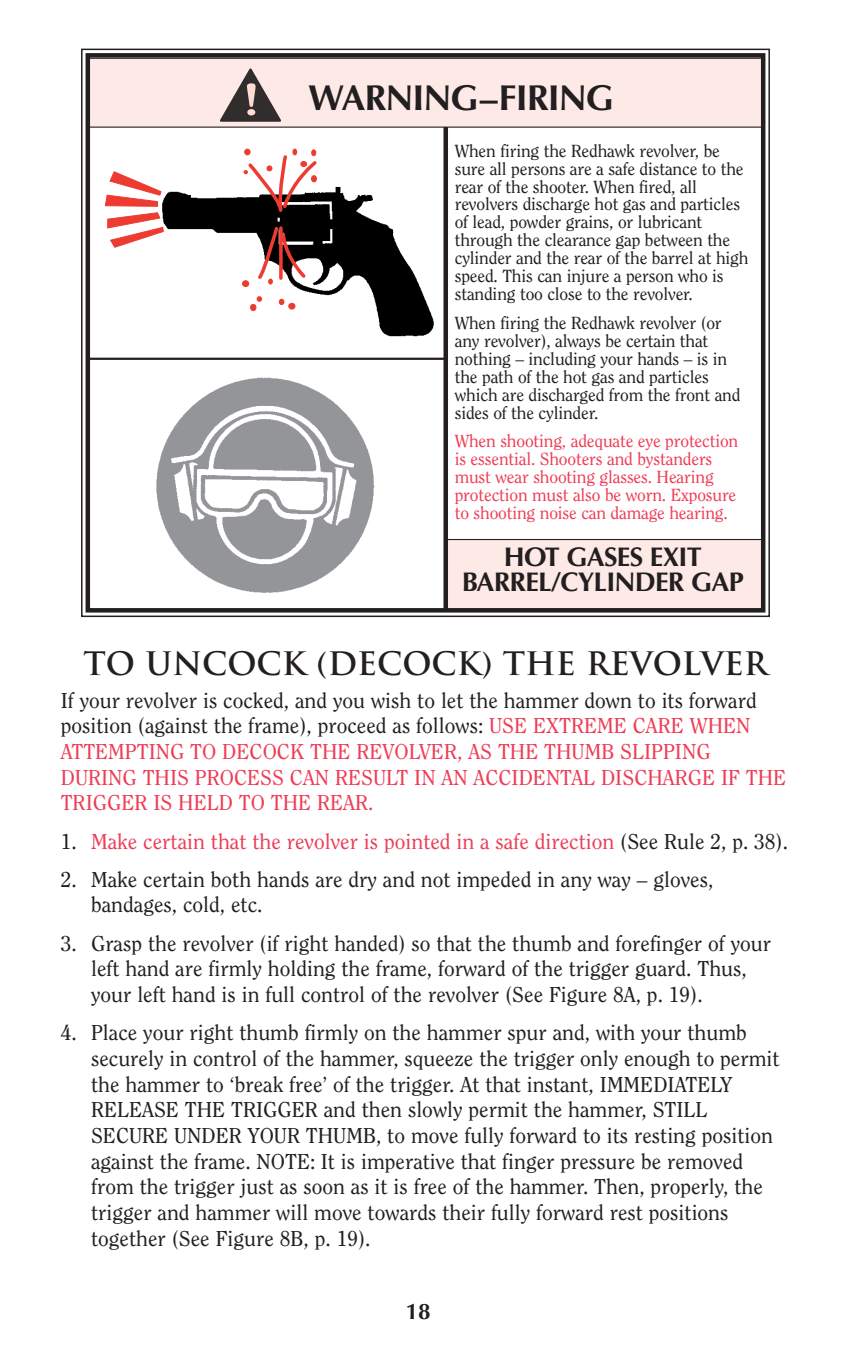
<style>
.page{position:relative;width:851px;height:1357px;background:#fff}
.page>*{position:absolute;margin:0;border:0;box-sizing:border-box;transform-origin:0 0}
.t1{font:700 36px "Optima";letter-spacing:-.03em;color:#231f20}
.t2{font:700 31.5px "Trajan Pro";color:#231f20}
.t3{font:700 27px/24.8px "Optima";letter-spacing:-.03em;color:#231f20;text-align:center}
.t4{font:700 22.5px "Optima";color:#231f20}
.t5{font:21.38px/25.7px "Clearface";color:#231f20}
.t6{font:21.38px/25.7px "Clearface";color:#ee3d56}
.t7{font:17.55px/18px "Clearface";letter-spacing:-.01em;color:#231f20}
.t8{font:17.55px/18px "Clearface";letter-spacing:-.01em;color:#ee3d56}
.s1{color:#231f20}
</style>
<div class="page">
<div style="left:446px;top:539px;width:316px;height:71px;background:#fdeae7"></div>
<div style="left:446px;top:539px;width:317px;height:72px;border:1px solid #231f20"></div>
<div style="left:89px;top:58px;width:673px;height:69px;background:#fdeae7"></div>
<div style="left:88px;top:58px;width:675px;height:70px;border:1px solid #231f20"></div>
<svg style="left:220px;top:68px;width:61px;height:54px"></svg>
<div style="left:443px;top:127px;width:5px;height:483px;background:#231f20"></div>
<img style="left:164px;top:148px;width:270px;height:189px">
<svg style="left:105px;top:171px;width:59px;height:77px"></svg>
<svg style="left:242px;top:281px;width:7px;height:5px"></svg>
<div style="left:242px;top:280px;width:7px;height:7px;border:1px solid #ee3b32;border-radius:50%"></div>
<div style="left:250px;top:304px;width:6px;height:7px;background:#ee3b32;border-radius:50%"></div>
<div style="left:250px;top:304px;width:6px;height:7px;border:1px solid #ee3b32;border-radius:50%"></div>
<svg style="left:257px;top:296px;width:5px;height:6px"></svg>
<svg style="left:279px;top:299px;width:16px;height:10px"></svg>
<div style="left:288px;top:303px;width:7px;height:6px;border:1px solid #ee3b32;border-radius:50%"></div>
<svg style="left:244px;top:149px;width:74px;height:65px"></svg>
<svg style="left:255px;top:225px;width:54px;height:59px"></svg>
<hr style="left:88px;top:358px;width:357px;height:2px;background:#231f20">
<img style="left:156px;top:377px;width:219px;height:216px">
<div style="left:86px;top:53px;width:679px;height:559px;border:4px solid #231f20"></div>
<h1 class="t1" style="left:308px;top:77px;width:307px">WARNING–FIRING</h1>
<p class="t7" style="left:454px;top:142px;width:295px">When firing the Redhawk revolver, be sure all persons are a safe distance to the rear of the shooter. When fired, all revolvers discharge hot gas and particles of lead, powder grains, or lubricant through the clearance gap between the cylinder and the rear of the barrel at high speed. This can injure a person who is standing too close to the revolver.</p>
<p class="t7" style="left:454px;top:314px;width:287px">When firing the Redhawk revolver (or any revolver), always be certain that nothing – including your hands – is in the path of the hot gas and particles which are discharged from the front and sides of the cylinder.</p>
<p class="t8" style="left:454px;top:433px;width:285px">When shooting, adequate eye protection is essential. Shooters and bystanders must wear shooting glasses. Hearing protection must also be worn. Exposure to shooting noise can damage hearing.</p>
<p class="t3" style="left:462px;top:545px;width:283px">HOT GASES EXIT<br>BARREL/CYLINDER GAP</p>
<h2 class="t2" style="left:83px;top:646px;width:685px">TO UNCOCK (DECOCK) THE REVOLVER</h2>
<p class="t6" style="left:61px;top:688px;width:727px"><span class="s1">If your revolver is cocked, and you wish to let the hammer down to its forward position (against the frame), proceed as follows:</span> USE EXTREME CARE WHEN ATTEMPTING TO DECOCK THE REVOLVER, AS THE THUMB SLIPPING DURING THIS PROCESS CAN RESULT IN AN ACCIDENTAL DISCHARGE IF THE TRIGGER IS HELD TO THE REAR.</p>
<p class="t6" style="left:61px;top:829px;width:728px"><span class="s1">1.</span> Make certain that the revolver is pointed in a safe direction <span class="s1">(See Rule 2, p. 38).</span></p>
<p class="t5" style="left:91px;top:868px;width:623px;text-indent:-30px">2. Make certain both hands are dry and not impeded in any way – gloves, bandages, cold, etc.</p>
<p class="t5" style="left:91px;top:932px;width:681px;text-indent:-30px">3. Grasp the revolver (if right handed) so that the thumb and forefinger of your left hand are firmly holding the frame, forward of the trigger guard. Thus, your left hand is in full control of the revolver (See Figure 8A, p. 19).</p>
<p class="t5" style="left:91px;top:1021px;width:690px;text-indent:-30px">4. Place your right thumb firmly on the hammer spur and, with your thumb securely in control of the hammer, squeeze the trigger only enough to permit the hammer to ‘break free’ of the trigger. At that instant, IMMEDIATELY RELEASE THE TRIGGER and then slowly permit the hammer, STILL SECURE UNDER YOUR THUMB, to move fully forward to its resting position against the frame. NOTE: It is imperative that finger pressure be removed from the trigger just as soon as it is free of the hammer. Then, properly, the trigger and hammer will move towards their fully forward rest positions together (See Figure 8B, p. 19).</p>
<p class="t4" style="left:406px;top:1298px;width:27px">18</p>
</div>
